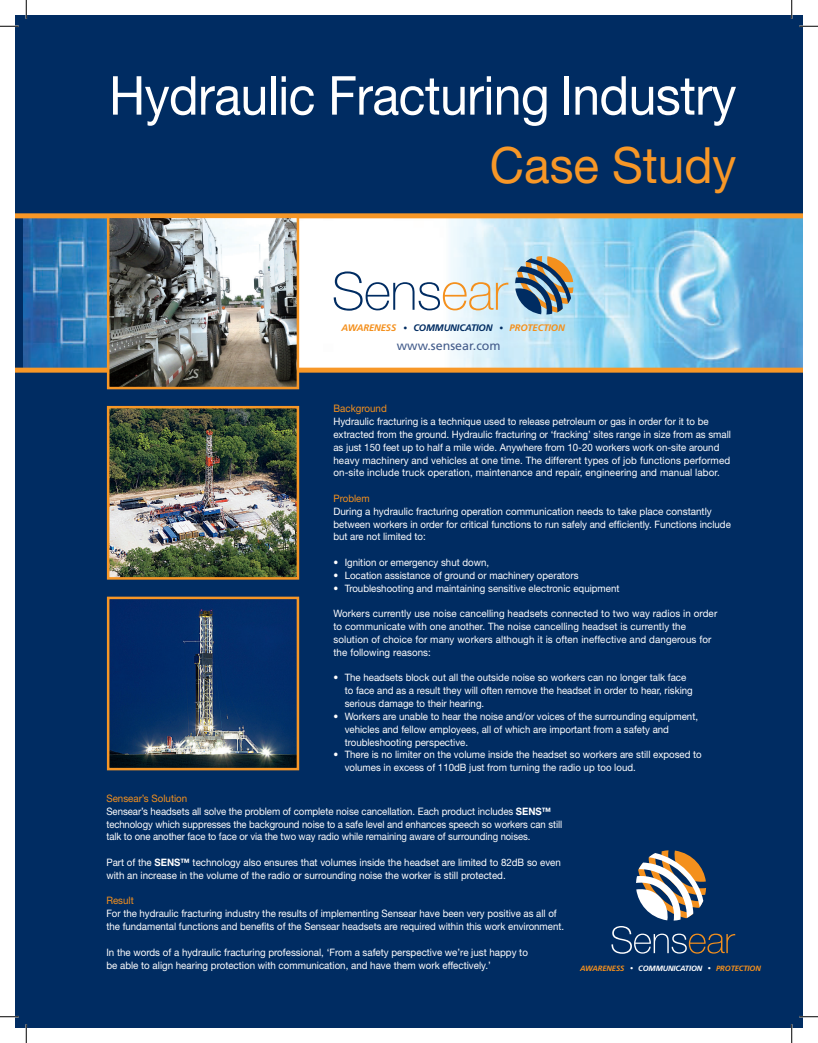
<style>
.page{position:relative;width:818px;height:1043px;background:#fff}
.page>*{position:absolute;margin:0;border:0;box-sizing:border-box;transform-origin:0 0}
.t1{font:53.75px "Helvetica Neue";letter-spacing:-.01em;color:#fff;scale:.93 1}
.t2{font:50px "Helvetica Neue";color:#f79727;scale:.95 1}
.t3{font:300 34px "Futura";color:#002c62}
.t4{font:300 27.62px "Futura";color:#fff}
.t5{font:12.5px "Frutiger";color:#445d8c}
.t6{font:10.25px/12.8px "Helvetica Neue";color:#fff;scale:.94 1}
.t7{font:10.25px/12.8px "Helvetica Neue";color:#fff;scale:.95 1}
.t8{font:10.25px "Helvetica Neue";color:#f4901d;scale:.95 1}
.t9{font:10.12px/12.9px "Helvetica Neue";color:#fff;scale:.95 1}
.t10{font:10.12px/12.9px "Helvetica Neue";color:#fff;scale:.96 1}
.t11{font:10.12px/12.9px "Helvetica Neue";color:#fff}
.t12{font:10.12px "Helvetica Neue";color:#f4901d;scale:.95 1}
.t13{font:italic 700 9.5px "Frutiger";letter-spacing:-.02em;color:#f4901d}
.t14{font:italic 700 9.5px "Frutiger";letter-spacing:-.02em;color:#002c62}
.t15{font:italic 700 7.62px "Frutiger";letter-spacing:-.02em;color:#f4901d}
.t16{font:italic 700 7.62px "Frutiger";letter-spacing:-.02em;color:#fff}
.s1{color:#f4901d}
.s2{font-weight:700}
</style>
<div class="page">
<div style="left:15px;top:15px;width:787px;height:1013px;background:#002c62"></div>
<img style="left:24px;top:218px;width:778px;height:149px">
<img style="left:110px;top:409px;width:186px;height:167px">
<div style="left:107px;top:406px;width:192px;height:173px;border:2px solid #f79727"></div>
<img style="left:110px;top:599px;width:186px;height:168px">
<div style="left:107px;top:596px;width:192px;height:174px;border:2px solid #f79727"></div>
<div style="left:15px;top:213px;width:787px;height:5px;background:#f79727"></div>
<div style="left:15px;top:367px;width:787px;height:5px;background:#f79727"></div>
<img style="left:110px;top:219px;width:186px;height:167px">
<div style="left:107px;top:216px;width:192px;height:173px;border:2px solid #f79727"></div>
<svg style="left:515px;top:256px;width:58px;height:58px"></svg>
<svg style="left:333px;top:271px;width:175px;height:40px;background:#dbdfdf"></svg>
<svg style="left:611px;top:926px;width:124px;height:27px"></svg>
<svg style="left:636px;top:850px;width:70px;height:70px"></svg>
<svg style="left:0;top:25px;width:19px;height:2px"></svg>
<svg style="left:799px;top:25px;width:19px;height:2px"></svg>
<svg style="left:0;top:1015px;width:19px;height:2px"></svg>
<svg style="left:799px;top:1015px;width:19px;height:2px"></svg>
<svg style="left:25px;top:0;width:2px;height:19px"></svg>
<svg style="left:25px;top:1024px;width:2px;height:18px"></svg>
<svg style="left:790px;top:0;width:2px;height:19px"></svg>
<svg style="left:790px;top:1024px;width:2px;height:18px"></svg>
<h1 class="t1" style="left:109px;top:76px;width:676px">Hydraulic Fracturing Industry</h1>
<h2 class="t2" style="left:490px;top:147px;width:261px">Case Study</h2>
<p class="t13" style="left:341px;top:324px;width:56px">AWARENESS</p>
<h3 class="t3" style="left:400px;top:301px;width:12px">.</h3>
<h3 class="t3" style="left:496px;top:301px;width:12px">.</h3>
<p class="t14" style="left:413px;top:324px;width:81px">COMMUNICATION</p>
<p class="t13" style="left:509px;top:324px;width:57px">PROTECTION</p>
<p class="t5" style="left:397px;top:340px;width:105px">www.sensear.com</p>
<p class="t8" style="left:333px;top:405px;width:58px">Background</p>
<p class="t9" style="left:333px;top:416px;width:420px">Hydraulic fracturing is a technique used to release petroleum or gas in order for it to be extracted from the ground. Hydraulic fracturing or ‘fracking’ sites range in size from as small as just 150 feet up to half a mile wide. Anywhere from 10-20 workers work on-site around heavy machinery and vehicles at one time. The different types of job functions performed on-site include truck operation, maintenance and repair, engineering and manual labor.</p>
<p class="t12" style="left:333px;top:495px;width:40px">Problem</p>
<p class="t11" style="left:333px;top:505px;width:399px">During a hydraulic fracturing operation communication needs to take place constantly between workers in order for critical functions to run safely and efficiently. Functions include but are not limited to:</p>
<p class="t9" style="left:333px;top:557px;width:165px">• Ignition or emergency shut down,</p>
<p class="t9" style="left:333px;top:570px;width:259px">• Location assistance of ground or machinery operators</p>
<p class="t9" style="left:333px;top:582px;width:302px">• Troubleshooting and maintaining sensitive electronic equipment</p>
<p class="t10" style="left:333px;top:608px;width:401px">Workers currently use noise cancelling headsets connected to two way radios in order to communicate with one another. The noise cancelling headset is currently the solution of choice for many workers although it is often ineffective and dangerous for the following reasons:</p>
<p class="t9" style="left:344px;top:672px;width:368px;text-indent:-11px">• The headsets block out all the outside noise so workers can no longer talk face to face and as a result they will often remove the headset in order to hear, risking serious damage to their hearing.</p>
<p class="t9" style="left:344px;top:710px;width:373px;text-indent:-11px">• Workers are unable to hear the noise and/or voices of the surrounding equipment, vehicles and fellow employees, all of which are important from a safety and troubleshooting perspective.</p>
<p class="t9" style="left:344px;top:749px;width:377px;text-indent:-11px">• There is no limiter on the volume inside the headset so workers are still exposed to volumes in excess of 110dB just from turning the radio up too loud.</p>
<p class="t6" style="left:106px;top:793px;width:486px"><span class="s1">Sensear’s Solution<br></span>Sensear’s headsets all solve the problem of complete noise cancellation. Each product includes <span class="s2">SENS™ </span>technology which suppresses the background noise to a safe level and enhances speech so workers can still talk to one another face to face or via the two way radio while remaining aware of surrounding noises.</p>
<p class="t7" style="left:106px;top:857px;width:480px">Part of the <span class="s2">SENS™</span> technology also ensures that volumes inside the headset are limited to 82dB so even with an increase in the volume of the radio or surrounding noise the worker is still protected.</p>
<p class="t8" style="left:106px;top:897px;width:30px">Result</p>
<p class="t6" style="left:106px;top:908px;width:488px">For the hydraulic fracturing industry the results of implementing Sensear have been very positive as all of the fundamental functions and benefits of the Sensear headsets are required within this work environment.</p>
<p class="t7" style="left:106px;top:946px;width:445px">In the words of a hydraulic fracturing professional, ‘From a safety perspective we’re just happy to be able to align hearing protection with communication, and have them work effectively.’</p>
<p class="t15" style="left:580px;top:965px;width:46px">AWARENESS</p>
<p class="t16" style="left:638px;top:965px;width:66px">COMMUNICATION</p>
<h3 class="t4" style="left:627px;top:946px;width:10px">.</h3>
<h3 class="t4" style="left:705px;top:946px;width:10px">.</h3>
<p class="t15" style="left:716px;top:965px;width:46px">PROTECTION</p>
</div>
